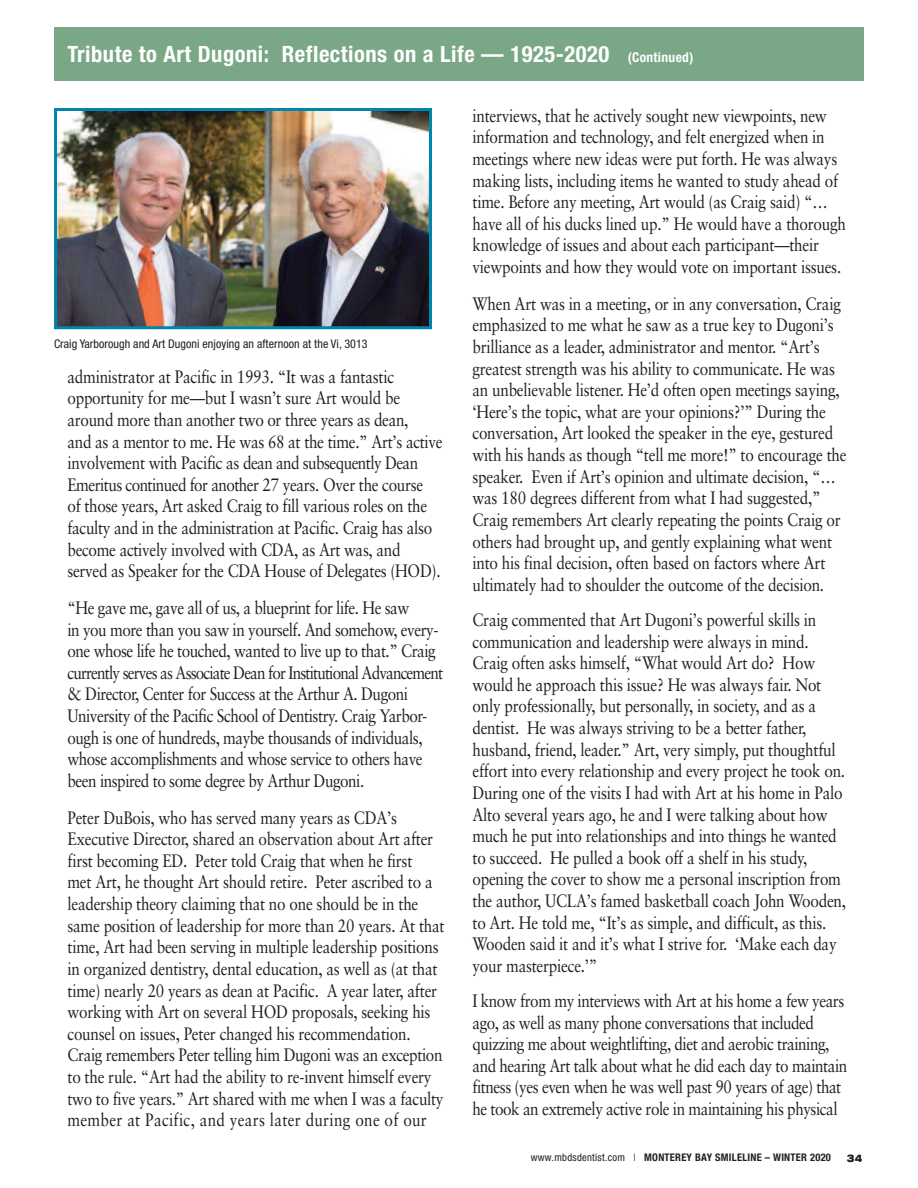
<style>
.page{position:relative;width:918px;height:1188px;background:#fff}
.page>*{position:absolute;margin:0;border:0;box-sizing:border-box;transform-origin:0 0}
.t1{font:700 condensed 22.5px "Helvetica Neue";letter-spacing:.025em;color:#fff}
.t2{font:18px/21.6px "Sabon";letter-spacing:-.015em;color:#231f20;scale:.85 1}
.t3{font:condensed 12px "Helvetica Neue";letter-spacing:.005em;color:#231f20}
.t4{font:700 condensed 10.5px "Helvetica Neue";letter-spacing:.025em;color:#231f20}
.t5{font:900 expanded 10.5px "Helvetica Neue";color:#231f20;scale:.75 1}
.s1{font-size:13.5px}
.s2{font-weight:400}
.s3{font-weight:300}
</style>
<div class="page">
<div style="left:54px;top:27px;width:810px;height:54px;background:#7aa785"></div>
<img style="left:58px;top:112px;width:370px;height:213px">
<div style="left:54px;top:108px;width:378px;height:221px;border:3px solid #0086ad"></div>
<p class="t1" style="left:68px;top:46px;width:627px">Tribute to Art Dugoni: Reflections on a Life — 1925-2020 <span class="s1">(Continued)</span></p>
<p class="t3" style="left:54px;top:340px;width:315px">Craig Yarborough and Art Dugoni enjoying an afternoon at the Vi, 3013</p>
<p class="t2" style="left:67px;top:367px;width:443px">administrator at Pacific in 1993. “It was a fantastic opportunity for me—but I wasn’t sure Art would be around more than another two or three years as dean,<br>and as a mentor to me. He was 68 at the time.” Art’s active involvement with Pacific as dean and subsequently Dean Emeritus continued for another 27 years. Over the course<br>of those years, Art asked Craig to fill various roles on the faculty and in the administration at Pacific. Craig has also become actively involved with CDA, as Art was, and served as Speaker for the CDA House of Delegates (HOD).</p>
<p class="t2" style="left:67px;top:598px;width:444px">“He gave me, gave all of us, a blueprint for life. He saw<br>in you more than you saw in yourself. And somehow, every&shy;one whose life he touched, wanted to live up to that.” Craig currently serves as Associate Dean for Institutional Advancement &amp; Director, Center for Success at the Arthur A. Dugoni University of the Pacific School of Dentistry. Craig Yarbor&shy;ough is one of hundreds, maybe thousands of individuals, whose accomplishments and whose service to others have been inspired to some degree by Arthur Dugoni.</p>
<p class="t2" style="left:67px;top:808px;width:445px">Peter DuBois, who has served many years as CDA’s Executive Director, shared an observation about Art after first becoming ED. Peter told Craig that when he first<br>met Art, he thought Art should retire. Peter ascribed to a leadership theory claiming that no one should be in the same position of leadership for more than 20 years. At that time, Art had been serving in multiple leadership positions in organized dentistry, dental education, as well as (at that time) nearly 20 years as dean at Pacific. A year later, after working with Art on several HOD proposals, seeking his counsel on issues, Peter changed his recommendation.<br>Craig remembers Peter telling him Dugoni was an exception to the rule. “Art had the ability to re-invent himself every two to five years.” Art shared with me when I was a faculty member at Pacific, and years later during one of our</p>
<p class="t2" style="left:472px;top:106px;width:441px">interviews, that he actively sought new viewpoints, new information and technology, and felt energized when in meetings where new ideas were put forth. He was always making lists, including items he wanted to study ahead of time. Before any meeting, Art would (as Craig said) “… have all of his ducks lined up.” He would have a thorough knowledge of issues and about each participant—their viewpoints and how they would vote on important issues.</p>
<p class="t2" style="left:472px;top:294px;width:442px">When Art was in a meeting, or in any conversation, Craig emphasized to me what he saw as a true key to Dugoni’s brilliance as a leader, administrator and mentor. “Art’s greatest strength was his ability to communicate. He was an unbelievable listener. He’d often open meetings saying, ‘Here’s the topic, what are your opinions?’” During the conversation, Art looked the speaker in the eye, gestured with his hands as though “tell me more!” to encourage the speaker. Even if Art’s opinion and ultimate decision, “… was 180 degrees different from what I had suggested,” Craig remembers Art clearly repeating the points Craig or others had brought up, and gently explaining what went into his final decision, often based on factors where Art ultimately had to shoulder the outcome of the decision.</p>
<p class="t2" style="left:472px;top:610px;width:441px">Craig commented that Art Dugoni’s powerful skills in communication and leadership were always in mind.<br>Craig often asks himself, “What would Art do? How would he approach this issue? He was always fair. Not only professionally, but personally, in society, and as a dentist. He was always striving to be a better father, husband, friend, leader.” Art, very simply, put thoughtful effort into every relationship and every project he took on.<br>During one of the visits I had with Art at his home in Palo Alto several years ago, he and I were talking about how much he put into relationships and into things he wanted to succeed. He pulled a book off a shelf in his study, opening the cover to show me a personal inscription from the author, UCLA’s famed basketball coach John Wooden, to Art. He told me, “It’s as simple, and difficult, as this.<br>Wooden said it and it’s what I strive for. ‘Make each day your masterpiece.’”</p>
<p class="t2" style="left:472px;top:991px;width:443px">I know from my interviews with Art at his home a few years ago, as well as many phone conversations that included quizzing me about weightlifting, diet and aerobic training, and hearing Art talk about what he did each day to maintain fitness (yes even when he was well past 90 years of age) that he took an extremely active role in maintaining his physical</p>
<p class="t4" style="left:531px;top:1154px;width:302px"><span class="s2">www.mbdsdentist.com</span> <span class="s3">I</span> MONTEREY BAY SMILELINE – WINTER 2020</p>
<p class="t5" style="left:847px;top:1154px;width:22px">34</p>
</div>
